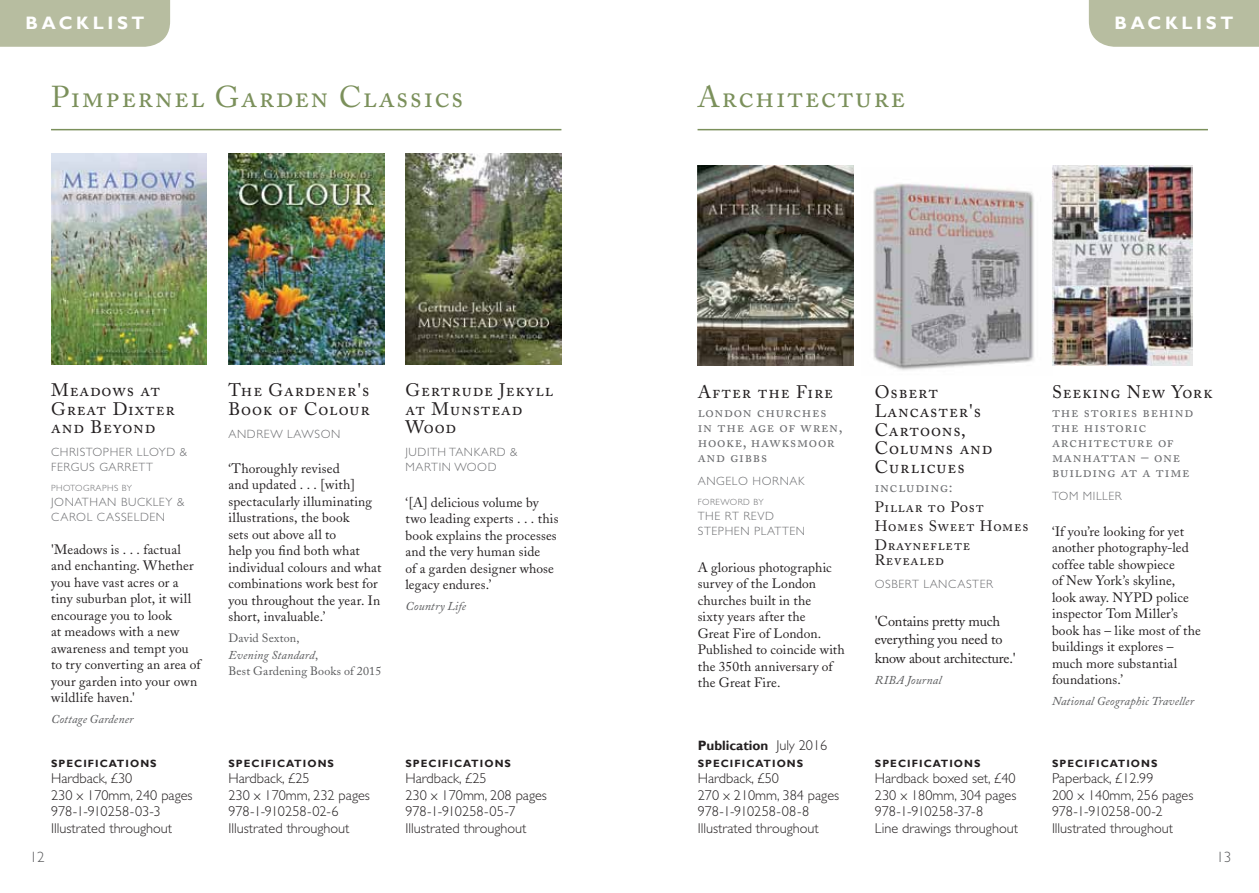
<style>
.page{position:relative;width:1259px;height:893px;background:#fff}
.page>*{position:absolute;margin:0;border:0;box-sizing:border-box;transform-origin:0 0}
.t1{font:30px "Adobe Caslon Regular SC";letter-spacing:.05em;color:#7b905b}
.t2{font:18px/18.8px "Adobe Caslon Regular SC";letter-spacing:.05em;color:#231f20}
.t3{font:700 18px "Gill Sans";letter-spacing:.2em;color:#fff}
.t4{font:15px/15px "Adobe Caslon Regular SC";letter-spacing:.05em;color:#6d6e71}
.t5{font:15px/19.2px "Adobe Caslon Regular SC";letter-spacing:.05em;color:#231f20}
.t6{font:300 15px "Gill Sans";color:#58595b}
.t7{font:300 14.25px/16.5px "Gill Sans";color:#231f20}
.t8{font:14.25px/18.8px "Adobe Caslon";letter-spacing:-.01em;color:#231f20}
.t9{font:13.5px/16.5px "Adobe Caslon";letter-spacing:.01em;color:#231f20}
.t10{font:700 13.5px "Gill Sans";color:#231f20}
.t11{font:300 12px/15px "Gill Sans";letter-spacing:.05em;color:#6d6e71}
.t12{font:italic 12px "Adobe Caslon";letter-spacing:.015em;color:#58595b}
.t13{font:12px/16.5px "Adobe Caslon";letter-spacing:.015em;color:#58595b}
.t14{font:700 10.5px "Gill Sans";letter-spacing:.1em;color:#231f20}
.t15{font:300 9px "Gill Sans";letter-spacing:.05em;color:#6d6e71}
.s1{font-style:italic}
.s2{font-weight:300;font-size:14.25px}
</style>
<div class="page">
<div style="left:1089px;top:0;width:170px;height:47px;background:#b7bda0"></div>
<div style="left:0;top:0;width:170px;height:47px;background:#b7bda0"></div>
<img style="left:873px;top:183px;width:161px;height:188px">
<img style="left:1052px;top:165px;width:140px;height:200px">
<img style="left:697px;top:165px;width:156px;height:200px">
<hr style="left:697px;top:129px;width:511px;height:1px;background:#7b905b">
<img style="left:51px;top:154px;width:156px;height:211px">
<hr style="left:51px;top:129px;width:510px;height:1px;background:#7b905b">
<img style="left:228px;top:154px;width:156px;height:211px">
<img style="left:405px;top:154px;width:156px;height:211px">
<h2 class="t3" style="left:26px;top:13px;width:119px">BAC KLI ST</h2>
<h2 class="t3" style="left:1114px;top:13px;width:119px">BAC KLI ST</h2>
<h1 class="t1" style="left:51px;top:79px;width:414px">Pimpernel Garden Classics</h1>
<h2 class="t2" style="left:51px;top:381px;width:125px">Meadows at<br>Great Dixter and Beyond</h2>
<p class="t11" style="left:51px;top:445px;width:137px">ch ristoph er lloyd &amp; fergus garrett</p>
<p class="t15" style="left:51px;top:483px;width:20px">PHOTOGRAP</p>
<p class="t15" style="left:107px;top:483px;width:27px">HS BY</p>
<p class="t11" style="left:51px;top:494px;width:135px">jonathan buckley &amp; carol cass elden</p>
<p class="t9" style="left:51px;top:541px;width:151px">'Meadows is . . . factual and enchanting. Whether you have vast acres or a tiny suburban plot, it will encourage you to look<br>at meadows with a new awareness and tempt you to try converting an area of your garden into your own wildlife haven.'</p>
<p class="t12" style="left:51px;top:712px;width:84px">Cottage Gardener</p>
<p class="t14" style="left:51px;top:757px;width:24px">SPECIFICATION</p>
<p class="t14" style="left:150px;top:757px;width:8px">S</p>
<p class="t7" style="left:51px;top:770px;width:143px">Hardback, £30<br>230 x 170mm, 240 pages<br>978-1-910258-03-3<br>Illustrated throughout</p>
<h2 class="t2" style="left:228px;top:381px;width:143px">The Gardener's<br>Book of Colour</h2>
<p class="t11" style="left:228px;top:426px;width:113px">andrew lawson</p>
<p class="t9" style="left:228px;top:460px;width:154px">‘Thoroughly revised<br>and updated . . . [with] spectacularly illuminating illustrations, the book<br>sets out above all to<br>help you find both what individual colours and what combinations work best for you throughout the year. In short, invaluable.’</p>
<p class="t13" style="left:228px;top:630px;width:154px">David Sexton,<br><span class="s1">Evening Standard</span>,<br>Best Gardening Books of 2015</p>
<h2 class="t2" style="left:405px;top:381px;width:149px">Gertrude Jekyll at Munstead<br>Wood</h2>
<p class="t11" style="left:405px;top:445px;width:114px">judith tankard &amp; martin wood</p>
<p class="t9" style="left:405px;top:494px;width:154px">‘[A] delicious volume by two leading experts . . . this book explains the processes and the very human side<br>of a garden designer whose legacy endures.’</p>
<p class="t12" style="left:405px;top:599px;width:62px">Country Life</p>
<p class="t14" style="left:228px;top:757px;width:24px">SPECIFICATION</p>
<p class="t14" style="left:328px;top:757px;width:8px">S</p>
<p class="t7" style="left:228px;top:770px;width:143px">Hardback, £25<br>230 x 170mm, 232 pages<br>978-1-910258-02-6<br>Illustrated throughout</p>
<p class="t14" style="left:405px;top:757px;width:24px">SPECIFICATION</p>
<p class="t14" style="left:504px;top:757px;width:8px">S</p>
<p class="t7" style="left:405px;top:770px;width:143px">Hardback, £25<br>230 x 170mm, 208 pages<br>978-1-910258-05-7<br>Illustrated throughout</p>
<h1 class="t1" style="left:697px;top:79px;width:209px">Architecture</h1>
<h2 class="t2" style="left:698px;top:383px;width:137px">After the Fire</h2>
<p class="t4" style="left:698px;top:405px;width:146px">london churches in the age of wren, hooke, hawksmoor and gibbs</p>
<p class="t11" style="left:698px;top:474px;width:107px">angelo h ornak</p>
<p class="t15" style="left:698px;top:497px;width:13px">FOREWORD</p>
<p class="t15" style="left:753px;top:497px;width:12px">BY</p>
<p class="t11" style="left:698px;top:508px;width:109px">th e rt revD<br>steph en platten</p>
<p class="t9" style="left:698px;top:559px;width:149px">A glorious photographic survey of the London churches built in the<br>sixty years after the<br>Great Fire of London.<br>Published to coincide with the 350th anniversary of the Great Fire.</p>
<p class="t10" style="left:698px;top:737px;width:131px">Publication <span class="s2">July 2016</span></p>
<p class="t14" style="left:698px;top:757px;width:24px">SPECIFICATION</p>
<p class="t14" style="left:797px;top:757px;width:8px">S</p>
<p class="t7" style="left:698px;top:770px;width:143px">Hardback, £50<br>270 x 210mm, 384 pages<br>978-1-910258-08-8<br>Illustrated throughout</p>
<h2 class="t2" style="left:874px;top:383px;width:119px">Osbert<br>Lancaster's<br>Cartoons,<br>Columns and<br>Curlicues</h2>
<p class="t4" style="left:874px;top:480px;width:79px">including:</p>
<p class="t5" style="left:874px;top:497px;width:155px">Pillar to Post<br>Homes Sweet Homes<br>Drayneflete</p>
<p class="t5" style="left:874px;top:551px;width:71px">Revealed</p>
<p class="t11" style="left:874px;top:577px;width:120px">osbert lancaster</p>
<p class="t8" style="left:874px;top:612px;width:143px">'Contains pretty much everything you need to know about architecture.'</p>
<p class="t12" style="left:874px;top:673px;width:68px">RIBA Journal</p>
<p class="t14" style="left:875px;top:757px;width:24px">SPECIFICATION</p>
<p class="t14" style="left:974px;top:757px;width:8px">S</p>
<p class="t7" style="left:875px;top:770px;width:145px">Hardback boxed set, £40<br>230 x 180mm, 304 pages<br>978-1-910258-37-8<br>Line drawings throughout</p>
<h2 class="t2" style="left:1052px;top:383px;width:162px">Seeking New York</h2>
<p class="t4" style="left:1052px;top:405px;width:143px">the stories behind the historic architecture of manhattan – one building at a time</p>
<p class="t11" style="left:1052px;top:489px;width:10px">TOM</p>
<p class="t11" style="left:1083px;top:489px;width:21px">MILLER</p>
<p class="t9" style="left:1052px;top:523px;width:150px">‘If you’re looking for yet another photography-led coffee table showpiece<br>of New York’s skyline, look away. NYPD police inspector Tom Miller’s book has – like most of the buildings it explores – much more substantial foundations.’</p>
<p class="t12" style="left:1052px;top:694px;width:144px">National Geographic Traveller</p>
<p class="t14" style="left:1052px;top:757px;width:24px">SPECIFICATION</p>
<p class="t14" style="left:1151px;top:757px;width:8px">S</p>
<p class="t7" style="left:1052px;top:770px;width:143px">Paperback, £12.99<br>200 x 140mm, 256 pages<br>978-1-910258-00-2<br>Illustrated throughout</p>
<p class="t6" style="left:30px;top:848px;width:16px">12</p>
<p class="t6" style="left:1216px;top:848px;width:16px">13</p>
</div>
